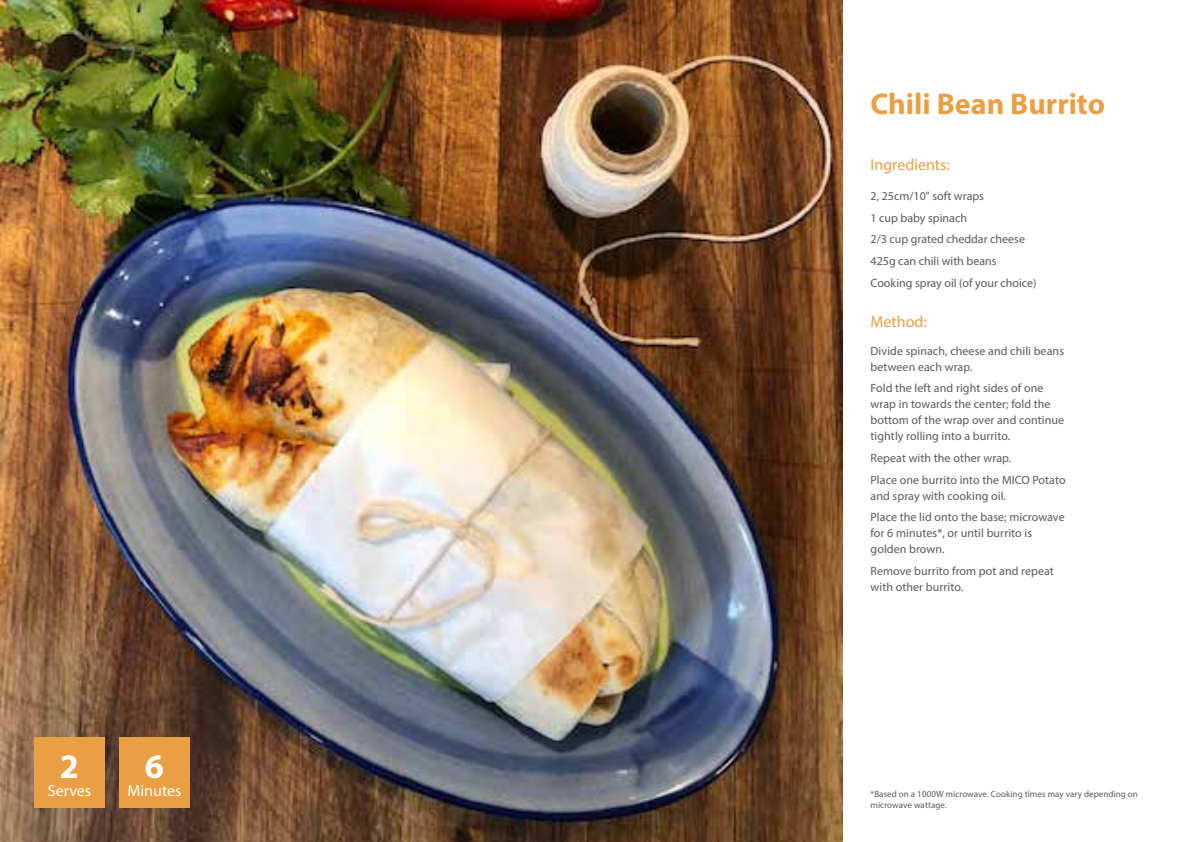
<style>
.page{position:relative;width:1191px;height:842px;background:#fff}
.page>*{position:absolute;margin:0;border:0;box-sizing:border-box;transform-origin:0 0}
.t1{font:700 34.4px "Myriad Pro";color:#fff}
.t2{font:700 30px "Myriad Pro";color:#eb9f44}
.t3{font:16px "Myriad Pro";color:#eb9f44}
.t4{font:16px "Myriad Pro";color:#fff}
.t5{font:12px/16px "Myriad Pro";letter-spacing:.005em;color:#5a5a5a}
.t6{font:9px/10.8px "Myriad Pro";letter-spacing:.005em;color:#5a5a5a}
</style>
<div class="page">
<img style="left:0;top:0;width:842px;height:842px">
<div style="left:34px;top:737px;width:71px;height:71px;background:#eb9f44"></div>
<div style="left:119px;top:737px;width:71px;height:71px;background:#eb9f44"></div>
<h1 class="t1" style="left:60px;top:744px;width:21px">2</h1>
<h3 class="t4" style="left:48px;top:781px;width:45px">Serves</h3>
<h1 class="t1" style="left:145px;top:744px;width:21px">6</h1>
<h3 class="t4" style="left:127px;top:781px;width:56px">Minutes</h3>
<h2 class="t2" style="left:870px;top:85px;width:236px">Chili Bean Burrito</h2>
<h3 class="t3" style="left:870px;top:155px;width:81px">Ingredients:</h3>
<p class="t5" style="left:870px;top:185px;width:168px;line-height:21.7px">2, 25cm/10" soft wraps<br>1 cup baby spinach<br>2/3 cup grated cheddar cheese<br>425g can chili with beans<br>Cooking spray oil (of your choice)</p>
<h3 class="t3" style="left:870px;top:312px;width:58px">Method:</h3>
<p class="t5" style="left:870px;top:343px;width:195px">Divide spinach, cheese and chili beans between each wrap.</p>
<p class="t5" style="left:870px;top:380px;width:195px">Fold the left and right sides of one wrap in towards the center; fold the bottom of the wrap over and continue tightly rolling into a burrito.</p>
<p class="t5" style="left:870px;top:447px;width:197px;line-height:21.7px">Repeat with the other wrap.<br>Place one burrito into the MICO Potato</p>
<p class="t5" style="left:870px;top:485px;width:196px;line-height:21.7px">and spray with cooking oil.<br>Place the lid onto the base; microwave</p>
<p class="t5" style="left:870px;top:525px;width:163px">for 6 minutes*, or until burrito is golden brown.</p>
<p class="t5" style="left:870px;top:563px;width:185px">Remove burrito from pot and repeat with other burrito.</p>
<p class="t6" style="left:870px;top:789px;width:269px">*Based on a 1000W microwave. Cooking times may vary depending on microwave wattage.</p>
</div>
